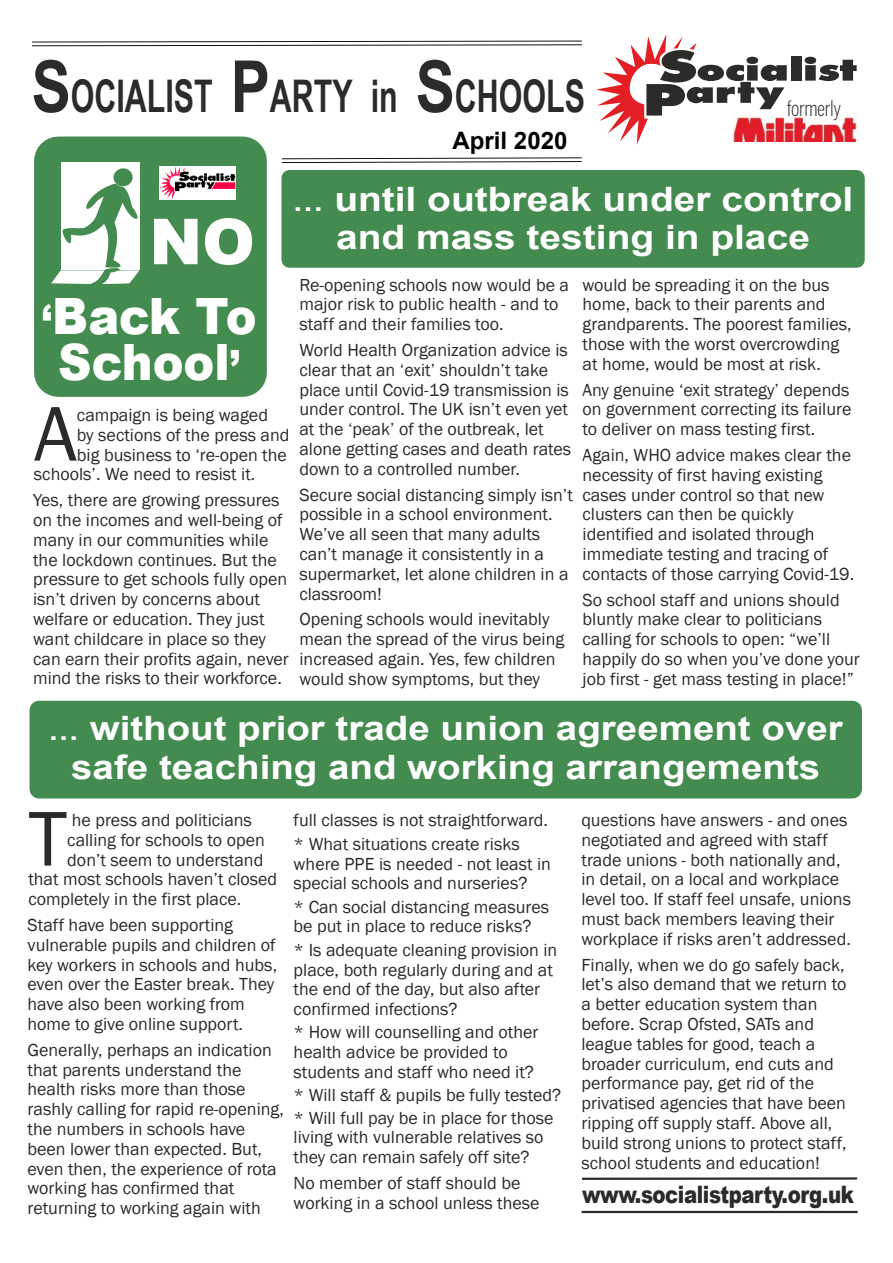
<style>
.page{position:relative;width:893px;height:1263px;background:#fff}
.page>*{position:absolute;margin:0;border:0;box-sizing:border-box;transform-origin:0 0}
.t1{font:80.25px "Franklin Gothic";color:#2c2b2a}
.t2{font:900 63.45px "Arial";color:#fefefe}
.t3{font:900 50.1px/46.8px "Arial";color:#fff;text-align:center;scale:.92 1}
.t4{font:700 45px "Arial Narrow";color:#2c2b2a;scale:.82 1}
.t5{font:700 33.6px/39px "Arial";color:#fff;text-align:center;scale:1.15 1}
.t6{font:700 33.6px/38.2px "Arial";color:#fff;text-align:center;scale:1.16 1}
.t7{font:900 24px "Arial";letter-spacing:-.025em;color:#2c2b2a;scale:.82 1}
.t8{font:700 24px "Arial";color:#000}
.t9{font:300 extra-condensed 21.15px "Benton Sans";letter-spacing:-.02em;color:#2c2b2a}
.t10{font:18px/19.8px "Franklin Gothic";color:#2c2b2a}
.s1{font-family:"Arial";font-size:71.85px}
.s2{font-size:26.55px}
.s3{font-size:40.95px}
</style>
<div class="page">
<div style="left:791px;top:57px;width:10px;height:24px;background:#2c2b2a"></div>
<svg style="left:805px;top:57px;width:52px;height:24px"></svg>
<svg style="left:596px;top:34px;width:191px;height:111px"></svg>
<img style="left:734px;top:114px;width:123px;height:28px">
<svg style="left:32px;top:41px;width:550px;height:5px"></svg>
<div style="left:34px;top:137px;width:233px;height:260px;background:#448b50"></div>
<div style="left:61px;top:163px;width:78px;height:107px;background:#fff"></div>
<svg style="left:51px;top:167px;width:95px;height:119px"></svg>
<div style="left:281px;top:170px;width:584px;height:98px;background:#448b50"></div>
<svg style="left:282px;top:157px;width:300px;height:6px"></svg>
<div style="left:30px;top:701px;width:832px;height:97px;background:#448b50"></div>
<img style="left:160px;top:167px;width:76px;height:32px">
<hr style="left:582px;top:1177px;width:275px;height:3px;background:#2c2b2a">
<hr style="left:582px;top:1211px;width:276px;height:2px;background:#2c2b2a">
<h3 class="t4" style="left:32px;top:79px;width:676px"><span class="s1">S</span>OCIALIST <span class="s1">P</span>ARTY in <span class="s1">S</span>CHOOLS</h3>
<h3 class="t8" style="left:453px;top:132px;width:117px">April 2020</h3>
<p class="t9" style="left:787px;top:99px;width:56px">formerly</p>
<h2 class="t2" style="left:149px;top:219px;width:107px">NO</h2>
<h3 class="t6" style="left:293px;top:183px;width:485px"><span class="s2">…</span> until outbreak under control and mass testing in place</h3>
<h3 class="t3" style="left:42px;top:298px;width:235px"><span class="s3">‘</span>Back To<br>School<span class="s3">’</span></h3>
<h1 class="t1" style="left:34px;top:404px;width:45px">A</h1>
<p class="t10" style="left:77px;top:406px;width:193px">campaign is being waged</p>
<p class="t10" style="left:77px;top:426px;width:214px">by sections of the press and</p>
<p class="t10" style="left:77px;top:446px;width:211px">big business to ‘re-open the</p>
<p class="t10" style="left:34px;top:466px;width:223px">schools’. We need to resist it.</p>
<p class="t10" style="left:33px;top:492px;width:257px">Yes, there are growing pressures on the incomes and well-being of many in our communities while the lockdown continues. But the pressure to get schools fully open isn’t driven by concerns about welfare or education. They just want childcare in place so they can earn their profits again, never mind the risks to their workforce.</p>
<p class="t10" style="left:299px;top:276px;width:271px">Re-opening schools now would be a major risk to public health - and to staff and their families too.</p>
<p class="t10" style="left:299px;top:341px;width:273px">World Health Organization advice is clear that an ‘exit’ shouldn’t take place until Covid-19 transmission is under control. The UK isn’t even yet at the ‘peak’ of the outbreak, let alone getting cases and death rates down to a controlled number.</p>
<p class="t10" style="left:299px;top:486px;width:275px">Secure social distancing simply isn’t possible in a school environment.<br>We’ve all seen that many adults can’t manage it consistently in a supermarket, let alone children in a classroom!</p>
<p class="t10" style="left:299px;top:611px;width:266px">Opening schools would inevitably mean the spread of the virus being increased again. Yes, few children would show symptoms, but they</p>
<p class="t10" style="left:583px;top:276px;width:271px">would be spreading it on the bus home, back to their parents and grandparents. The poorest families, those with the worst overcrowding at home, would be most at risk.</p>
<p class="t10" style="left:583px;top:381px;width:270px;text-align:justify">Any genuine ‘exit strategy’ depends on government correcting its failure to deliver on mass testing first.</p>
<p class="t10" style="left:583px;top:446px;width:273px">Again, WHO advice makes clear the necessity of first having existing cases under control so that new clusters can then be quickly identified and isolated through immediate testing and tracing of contacts of those carrying Covid-19.</p>
<p class="t10" style="left:583px;top:591px;width:279px">So school staff and unions should bluntly make clear to politicians calling for schools to open: “we’ll happily do so when you’ve done your job first - get mass testing in place!”</p>
<h3 class="t5" style="left:49px;top:711px;width:692px"><span class="s2">…</span> without prior trade union agreement over safe teaching and working arrangements</h3>
<h1 class="t1" style="left:28px;top:809px;width:40px">T</h1>
<p class="t10" style="left:72px;top:811px;width:182px">he press and politicians</p>
<p class="t10" style="left:67px;top:831px;width:199px">calling for schools to open</p>
<p class="t10" style="left:67px;top:851px;width:198px">don’t seem to understand</p>
<p class="t10" style="left:28px;top:871px;width:250px">that most schools haven’t closed</p>
<p class="t10" style="left:28px;top:891px;width:215px">completely in the first place.</p>
<p class="t10" style="left:28px;top:916px;width:251px">Staff have been supporting vulnerable pupils and children of key workers in schools and hubs, even over the Easter break. They have also been working from home to give online support.</p>
<p class="t10" style="left:28px;top:1041px;width:258px">Generally, perhaps an indication that parents understand the health risks more than those rashly calling for rapid re-opening, the numbers in schools have been lower than expected. But, even then, the experience of rota working has confirmed that returning to working again with</p>
<p class="t10" style="left:294px;top:809px;width:256px;line-height:24.2px">full classes is not straightforward. * What situations create risks</p>
<p class="t10" style="left:294px;top:855px;width:259px">where PPE is needed - not least in special schools and nurseries?</p>
<p class="t10" style="left:294px;top:898px;width:257px">* Can social distancing measures be put in place to reduce risks?</p>
<p class="t10" style="left:294px;top:941px;width:265px">* Is adequate cleaning provision in place, both regularly during and at the end of the day, but also after confirmed infections?</p>
<p class="t10" style="left:294px;top:1024px;width:246px">* How will counselling and other health advice be provided to students and staff who need it?</p>
<p class="t10" style="left:294px;top:1085px;width:269px;line-height:22.8px">* Will staff &amp; pupils be fully tested? * Will full pay be in place for those</p>
<p class="t10" style="left:294px;top:1129px;width:251px">living with vulnerable relatives so they can remain safely off site?</p>
<p class="t10" style="left:294px;top:1174px;width:247px">No member of staff should be working in a school unless these</p>
<p class="t10" style="left:581px;top:811px;width:271px">questions have answers - and ones negotiated and agreed with staff trade unions - both nationally and, in detail, on a local and workplace level too. If staff feel unsafe, unions must back members leaving their workplace if risks aren’t addressed.</p>
<p class="t10" style="left:581px;top:956px;width:267px">Finally, when we do go safely back, let’s also demand that we return to a better education system than before. Scrap Ofsted, SATs and league tables for good, teach a broader curriculum, end cuts and performance pay, get rid of the privatised agencies that have been ripping off supply staff. Above all, build strong unions to protect staff, school students and education!</p>
<h3 class="t7" style="left:582px;top:1185px;width:333px">www.socialistparty.org.uk</h3>
</div>
